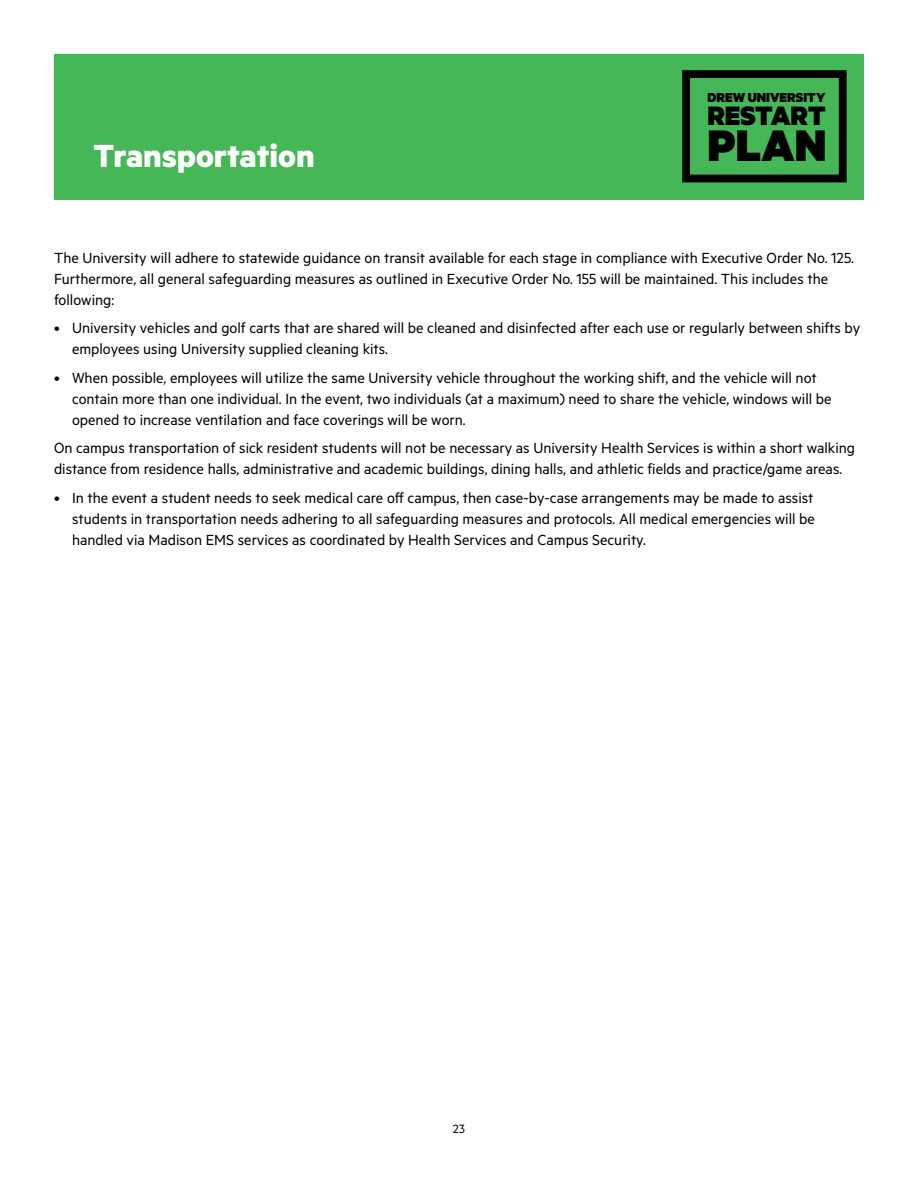
<style>
.page{position:relative;width:918px;height:1188px;background:#fff}
.page>*{position:absolute;margin:0;border:0;box-sizing:border-box;transform-origin:0 0}
.t1{font:900 49.8px "Metric";color:#000}
.t2{font:700 36px "Metric";color:#fff}
.t3{font:900 30px "Metric";color:#000}
.t4{font:16.5px/21px "Metric";color:#000}
.t5{font:900 14.7px "Metric";color:#000}
.t6{font:13.5px "Metric";color:#000}
</style>
<div class="page">
<div style="left:54px;top:54px;width:810px;height:146px;background:#45b757"></div>
<div style="left:682px;top:70px;width:165px;height:112px;border:8px solid #000"></div>
<h2 class="t2" style="left:94px;top:134px;width:223px">Transportation</h2>
<p class="t5" style="left:707px;top:88px;width:119px">DREW UNIVERSITY</p>
<h3 class="t3" style="left:707px;top:97px;width:120px">RESTART</h3>
<h1 class="t1" style="left:707px;top:114px;width:121px">PLAN</h1>
<p class="t4" style="left:54px;top:247px;width:802px">The University will adhere to statewide guidance on transit available for each stage in compliance with Executive Order No. 125.<br>Furthermore, all general safeguarding measures as outlined in Executive Order No. 155 will be maintained. This includes the following:</p>
<p class="t4" style="left:72px;top:317px;width:790px;text-indent:-18px">• University vehicles and golf carts that are shared will be cleaned and disinfected after each use or regularly between shifts by employees using University supplied cleaning kits.</p>
<p class="t4" style="left:72px;top:367px;width:761px;text-indent:-18px">• When possible, employees will utilize the same University vehicle throughout the working shift, and the vehicle will not contain more than one individual. In the event, two individuals (at a maximum) need to share the vehicle, windows will be opened to increase ventilation and face coverings will be worn.</p>
<p class="t4" style="left:54px;top:437px;width:803px">On campus transportation of sick resident students will not be necessary as University Health Services is within a short walking distance from residence halls, administrative and academic buildings, dining halls, and athletic fields and practice/game areas.</p>
<p class="t4" style="left:72px;top:487px;width:745px;text-align:justify;text-indent:-18px">• In the event a student needs to seek medical care off campus, then case-by-case arrangements may be made to assist students in transportation needs adhering to all safeguarding measures and protocols. All medical emergencies will be handled via Madison EMS services as coordinated by Health Services and Campus Security.</p>
<p class="t6" style="left:453px;top:1121px;width:14px">23</p>
</div>
